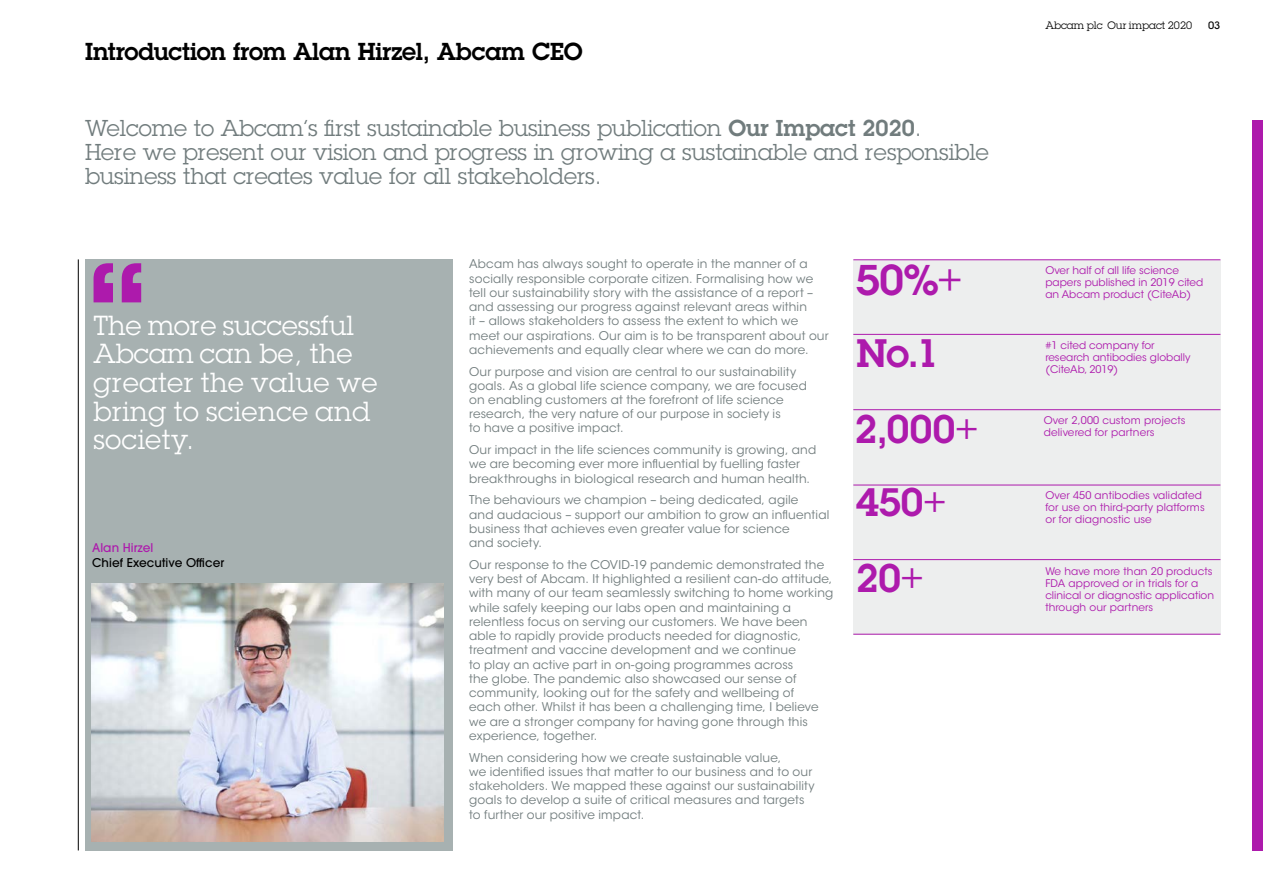
<style>
.page{position:relative;width:1263px;height:893px;background:#fff}
.page>*{position:absolute;margin:0;border:0;box-sizing:border-box;transform-origin:0 0}
.t1{font:600 42.15px "Lubalin Graph Std";color:#ad1aac}
.t2{font:600 38.85px/76.5px "Lubalin Graph Std";letter-spacing:-.005em;color:#ad1aac}
.t3{font:27px/28.5px "Lubalin Graph Std";letter-spacing:.025em;color:#fff}
.t4{font:600 24px "Lubalin Graph Std";letter-spacing:-.01em;color:#000}
.t5{font:22.5px/24px "Lubalin Graph Std";color:#717c7d}
.t6{font:12px/14.2px "ITC Avant Garde Std";letter-spacing:.015em;color:#717c7d}
.t7{font:500 12px "ITC Avant Garde Std";letter-spacing:.005em;color:#000}
.t8{font:500 12px "ITC Avant Garde Std";letter-spacing:.005em;color:#ad1aac}
.t9{font:10.5px/12px "ITC Avant Garde Std";color:#ad1aac}
.t10{font:10.5px "Lubalin Graph Std";letter-spacing:.005em;color:#000}
.t11{font:500 10.5px "Lubalin Graph Std";color:#000}
.s1{font-weight:600}
.s2{font-weight:400}
</style>
<div class="page">
<div style="left:1252px;top:120px;width:11px;height:730px;background:#ad1aac"></div>
<div style="left:85px;top:259px;width:367px;height:591px;background:#a7b1b1"></div>
<hr style="left:78px;top:259px;width:1px;height:591px;background:#000">
<img style="left:91px;top:584px;width:353px;height:258px">
<svg style="left:94px;top:263px;width:47px;height:39px"></svg>
<div style="left:853px;top:260px;width:367px;height:375px;background:#edeeee"></div>
<hr style="left:853px;top:259px;width:367px;height:1px;background:#ad1aac">
<hr style="left:853px;top:334px;width:367px;height:1px;background:#ad1aac">
<hr style="left:853px;top:485px;width:367px;height:1px;background:#ad1aac">
<hr style="left:853px;top:559px;width:367px;height:1px;background:#ad1aac">
<hr style="left:853px;top:634px;width:367px;height:1px;background:#ad1aac">
<hr style="left:853px;top:409px;width:367px;height:1px;background:#ad1aac">
<h3 class="t4" style="left:85px;top:35px;width:499px">Introduction from Alan Hirzel, Abcam CEO</h3>
<h3 class="t5" style="left:85px;top:116px;width:905px">Welcome to Abcam’s first sustainable business publication <span class="s1">Our Impact 2020</span>.<br>Here we present our vision and progress in growing a sustainable and responsible business that creates value for all stakeholders.</h3>
<h3 class="t3" style="left:94px;top:311px;width:286px">The more successful<br>Abcam can be, the greater the value we bring to science and society.</h3>
<p class="t8" style="left:92px;top:540px;width:63px">Alan Hirzel</p>
<p class="t7" style="left:92px;top:555px;width:134px">Chief Executive Officer</p>
<p class="t6" style="left:469px;top:257px;width:361px">Abcam has always sought to operate in the manner of a socially responsible corporate citizen. Formalising how we tell our sustainability story with the assistance of a report – and assessing our progress against relevant areas within<br>it – allows stakeholders to assess the extent to which we meet our aspirations. Our aim is to be transparent about our achievements and equally clear where we can do more.</p>
<p class="t6" style="left:469px;top:364px;width:339px">Our purpose and vision are central to our sustainability goals. As a global life science company, we are focused on enabling customers at the forefront of life science research, the very nature of our purpose in society is<br>to have a positive impact.</p>
<p class="t6" style="left:469px;top:443px;width:349px">Our impact in the life sciences community is growing, and we are becoming ever more influential by fuelling faster breakthroughs in biological research and human health.</p>
<p class="t6" style="left:469px;top:493px;width:362px">The behaviours we champion – being dedicated, agile<br>and audacious – support our ambition to grow an influential business that achieves even greater value for science<br>and society.</p>
<p class="t6" style="left:469px;top:558px;width:366px">Our response to the COVID-19 pandemic demonstrated the very best of Abcam. It highlighted a resilient can-do attitude, with many of our team seamlessly switching to home working while safely keeping our labs open and maintaining a relentless focus on serving our customers. We have been able to rapidly provide products needed for diagnostic, treatment and vaccine development and we continue<br>to play an active part in on-going programmes across<br>the globe. The pandemic also showcased our sense of community, looking out for the safety and wellbeing of<br>each other. Whilst it has been a challenging time, I believe we are a stronger company for having gone through this experience, together.</p>
<p class="t6" style="left:469px;top:750px;width:347px">When considering how we create sustainable value,<br>we identified issues that matter to our business and to our stakeholders. We mapped these against our sustainability goals to develop a suite of critical measures and targets to further our positive impact.</p>
<h1 class="t1" style="left:855px;top:252px;width:110px">50%<span class="s2">+</span></h1>
<h2 class="t2" style="left:855px;top:314px;width:126px">No.1<br>2,000<span class="s2">+</span></h2>
<h2 class="t2" style="left:856px;top:464px;width:93px;line-height:75.2px">450<span class="s2">+<br></span>20<span class="s2">+</span></h2>
<p class="t10" style="left:1045px;top:18px;width:148px">Abcam plc Our impact 2020</p>
<p class="t11" style="left:1208px;top:18px;width:14px">03</p>
<p class="t9" style="left:1045px;top:264px;width:159px">Over half of all life science papers published in 2019 cited an Abcam product (CiteAb)</p>
<p class="t9" style="left:1045px;top:339px;width:147px">#1 cited company for research antibodies globally (CiteAb, 2019)</p>
<p class="t9" style="left:1044px;top:414px;width:143px">Over 2,000 custom projects delivered for partners</p>
<p class="t9" style="left:1045px;top:490px;width:161px">Over 450 antibodies validated for use on third-party platforms or for diagnostic use</p>
<p class="t9" style="left:1045px;top:565px;width:170px">We have more than 20 products<br>FDA approved or in trials for a clinical or diagnostic application through our partners</p>
</div>
